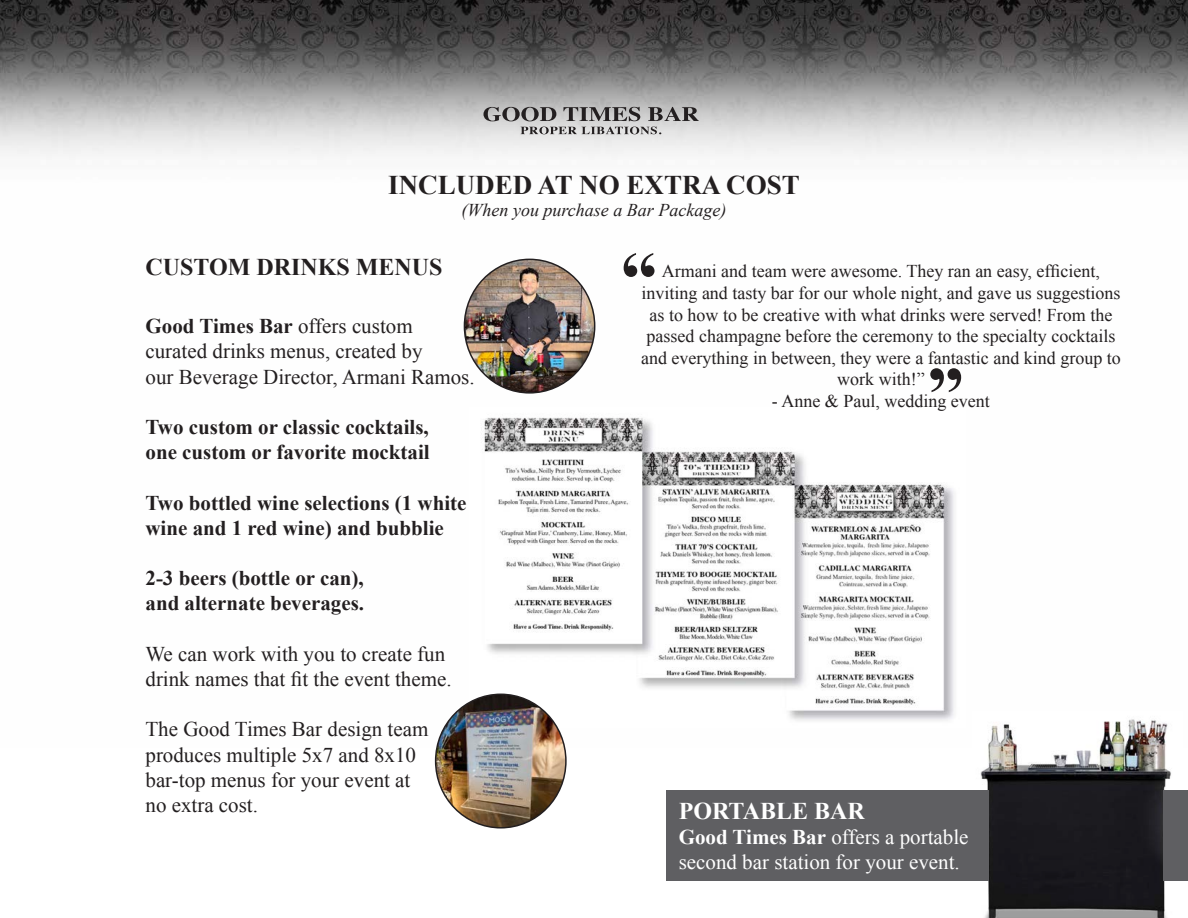
<style>
.page{position:relative;width:1188px;height:918px;background:#fff}
.page>*{position:absolute;margin:0;border:0;box-sizing:border-box;transform-origin:0 0}
.t1{font:700 73.5px "Times New Roman";color:#231f20}
.t2{font:700 27px "Times New Roman";color:#231f20}
.t3{font:700 24px "Times New Roman";color:#231f20}
.t4{font:700 24px "Times New Roman";color:#fff}
.t5{font:21px/25.2px "Times New Roman";color:#231f20}
.t6{font:700 21px/25.2px "Times New Roman";color:#231f20}
.t7{font:21px/25.2px "Times New Roman";color:#fff}
.t8{font:18px/21.6px "Times New Roman";color:#231f20;text-align:center}
.t9{font:italic 18px "Times New Roman";color:#231f20}
.s1{font-weight:700}
</style>
<div class="page">
<img style="left:0;top:0;width:1188px;height:394px">
<svg style="left:483px;top:107px;width:73px;height:14px"></svg>
<svg style="left:563px;top:107px;width:77px;height:14px"></svg>
<svg style="left:648px;top:107px;width:51px;height:14px"></svg>
<svg style="left:521px;top:127px;width:140px;height:7px"></svg>
<img style="left:484px;top:417px;width:470px;height:304px">
<img style="left:436px;top:694px;width:130px;height:132px">
<img style="left:464px;top:259px;width:131px;height:134px">
<img style="left:980px;top:719px;width:191px;height:199px">
<div style="left:666px;top:790px;width:323px;height:91px;background:#5f5f62"></div>
<div style="left:1163px;top:790px;width:25px;height:91px;background:#5f5f62"></div>
<p class="t2" style="left:388px;top:167px;width:413px">INCLUDED AT NO EXTRA COST</p>
<p class="t9" style="left:462px;top:198px;width:266px">(When you purchase a Bar Package)</p>
<p class="t3" style="left:146px;top:251px;width:298px">CUSTOM DRINKS MENUS</p>
<p class="t1" style="left:621px;top:227px;width:38px">“</p>
<p class="t8" style="left:641px;top:260px;width:481px">Armani and team were awesome. They ran an easy, efficient, inviting and tasty bar for our whole night, and gave us suggestions as to how to be creative with what drinks were served! From the passed champagne before the ceremony to the specialty cocktails and everything in between, they were a fantastic and kind group to work with!”</p>
<p class="t8" style="left:772px;top:390px;width:219px">- Anne &amp; Paul, wedding event</p>
<p class="t5" style="left:146px;top:313px;width:331px"><span class="s1">Good Times Bar</span> offers custom curated drinks menus, created by<br>our Beverage Director, Armani Ramos.</p>
<p class="t6" style="left:146px;top:414px;width:286px">Two custom or classic cocktails, one custom or favorite mocktail</p>
<p class="t6" style="left:146px;top:489px;width:323px">Two bottled wine selections (1 white wine and 1 red wine) and bubblie</p>
<p class="t6" style="left:146px;top:565px;width:220px">2-3 beers (bottle or can), and alternate beverages.</p>
<p class="t5" style="left:146px;top:641px;width:308px">We can work with you to create fun drink names that fit the event theme.</p>
<p class="t5" style="left:146px;top:716px;width:284px">The Good Times Bar design team produces multiple 5x7 and 8x10</p>
<p class="t5" style="left:146px;top:767px;width:266px">bar-top menus for your event at no extra cost.</p>
<p class="t1" style="left:927px;top:343px;width:38px">”</p>
<p class="t4" style="left:679px;top:794px;width:188px">PORTABLE BAR</p>
<p class="t7" style="left:679px;top:824px;width:291px"><span class="s1">Good Times Bar</span> offers a portable second bar station for your event.</p>
</div>
